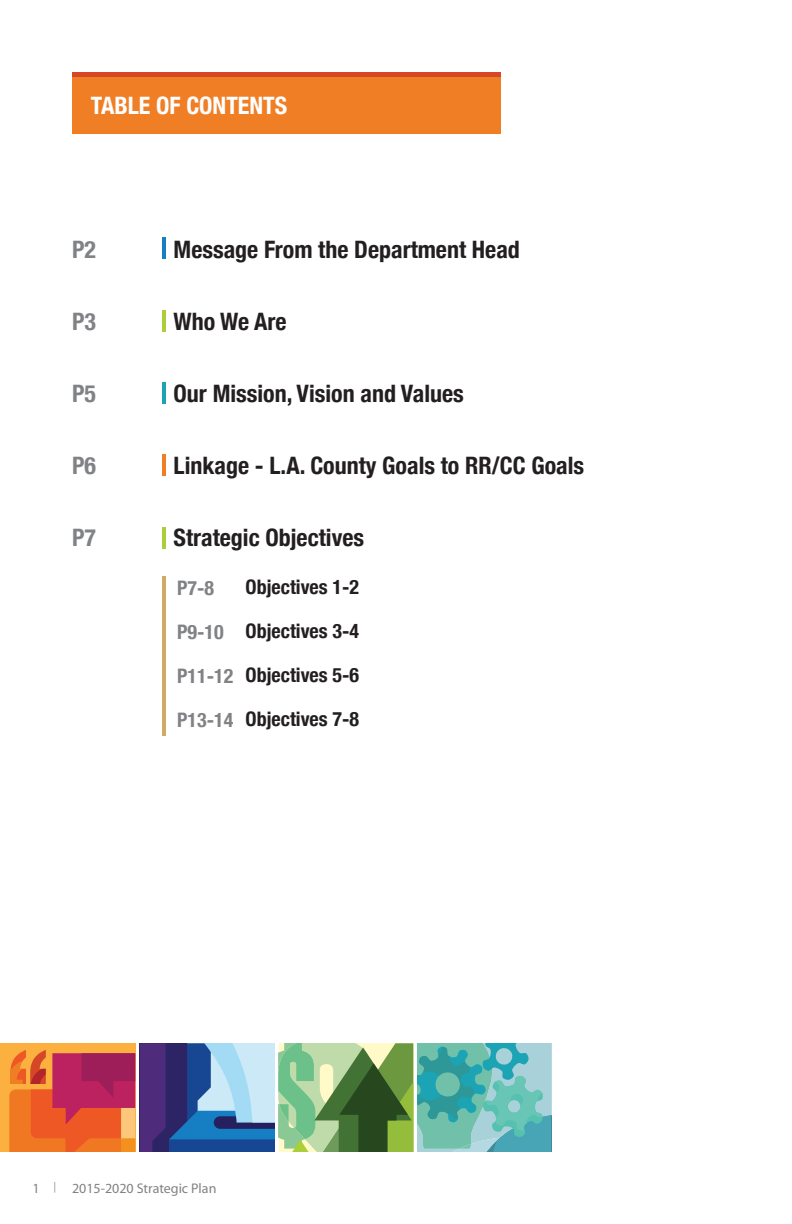
<style>
.page{position:relative;width:792px;height:1224px;background:#fff}
.page>*{position:absolute;margin:0;border:0;box-sizing:border-box;transform-origin:0 0}
.t1{font:700 condensed 24px "Helvetica Neue";color:#231f20}
.t2{font:700 condensed 24px "Helvetica Neue";color:#fff}
.t3{font:700 condensed 24px "Helvetica Neue";color:#808285}
.t4{font:700 condensed 20px "Helvetica Neue";color:#231f20}
.t5{font:700 condensed 20px "Helvetica Neue";color:#808285}
.t6{font:14px "Myriad Pro";color:#808285}
</style>
<div class="page">
<div style="left:72px;top:76px;width:428px;height:58px;background:#f07e25"></div>
<div style="left:72px;top:72px;width:428px;height:5px;background:#d64728"></div>
<svg style="left:0;top:1043px;width:551px;height:109px;background:#888f84"></svg>
<hr style="left:162px;top:238px;width:4px;height:21px;background:#167ec2">
<hr style="left:162px;top:310px;width:4px;height:21px;background:#abcf38">
<hr style="left:162px;top:382px;width:4px;height:22px;background:#1ca4b4">
<hr style="left:162px;top:455px;width:4px;height:21px;background:#f07e25">
<hr style="left:162px;top:527px;width:4px;height:22px;background:#abcf38">
<hr style="left:162px;top:576px;width:4px;height:160px;background:#d1ab66">
<p class="t2" style="left:91px;top:86px;width:198px">TABLE OF CONTENTS</p>
<p class="t3" style="left:72px;top:230px;width:25px">P2</p>
<p class="t1" style="left:174px;top:230px;width:348px">Message From the Department Head</p>
<p class="t3" style="left:72px;top:302px;width:25px">P3</p>
<p class="t1" style="left:174px;top:302px;width:114px">Who We Are</p>
<p class="t3" style="left:72px;top:374px;width:25px">P5</p>
<p class="t1" style="left:174px;top:374px;width:292px">Our Mission, Vision and Values</p>
<p class="t3" style="left:72px;top:446px;width:25px">P6</p>
<p class="t1" style="left:174px;top:446px;width:412px">Linkage - L.A. County Goals to RR/CC Goals</p>
<p class="t3" style="left:72px;top:518px;width:25px">P7</p>
<p class="t1" style="left:174px;top:518px;width:192px">Strategic Objectives</p>
<p class="t4" style="left:246px;top:571px;width:115px">Objectives 1-2</p>
<p class="t4" style="left:246px;top:615px;width:115px">Objectives 3-4</p>
<p class="t4" style="left:246px;top:659px;width:115px">Objectives 5-6</p>
<p class="t4" style="left:246px;top:703px;width:115px">Objectives 7-8</p>
<p class="t5" style="left:177px;top:572px;width:38px">P7-8</p>
<p class="t5" style="left:177px;top:616px;width:48px">P9-10</p>
<p class="t5" style="left:177px;top:660px;width:58px">P11-12</p>
<p class="t5" style="left:177px;top:704px;width:58px">P13-14</p>
<p class="t6" style="left:32px;top:1179px;width:9px">1</p>
<p class="t6" style="left:72px;top:1179px;width:146px">2015-2020 Strategic Plan</p>
</div>
